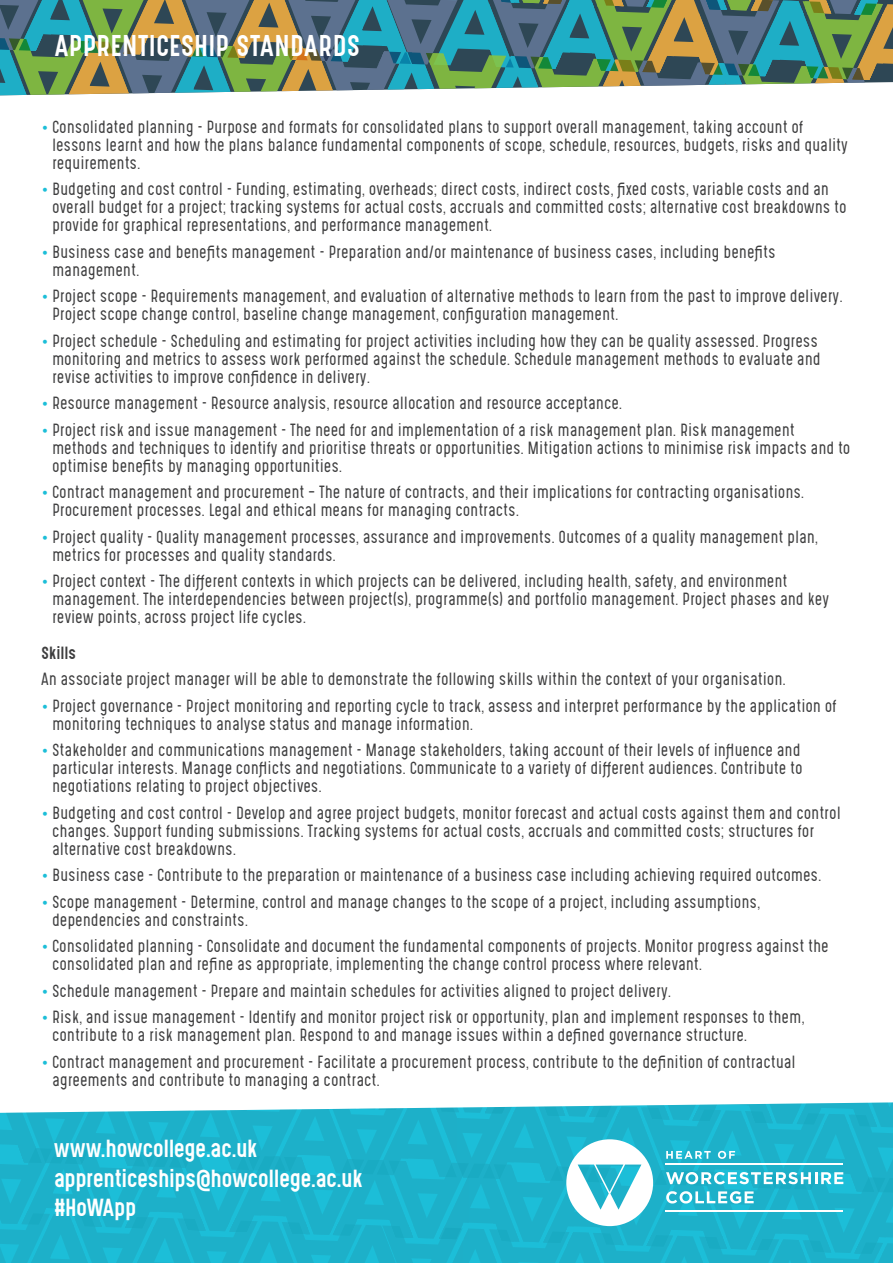
<style>
.page{position:relative;width:893px;height:1263px;background:#fff}
.page>*{position:absolute;margin:0;border:0;box-sizing:border-box;transform-origin:0 0}
.t1{font:25.5px "Gotcha Gothic";letter-spacing:.025em;color:#fff}
.t2{font:21px/29.4px "Gotcha Gothic";letter-spacing:-.005em;color:#fff}
.t3{font:300 15px/18px "Gotcha Gothic";color:#3e3e3f}
.t4{font:15px "Gotcha Gothic";color:#3e3e3f}
.s1{font-family:"Gotham";font-weight:400;color:#1cbed8}
</style>
<div class="page">
<svg style="left:0;top:0;width:893px;height:96px;background:#668c79"></svg>
<svg style="left:0;top:1102px;width:893px;height:161px;background:#2cb7cf"></svg>
<hr style="left:666px;top:1163px;width:177px;height:2px;background:#fff">
<hr style="left:666px;top:1210px;width:177px;height:2px;background:#fff">
<h1 class="t1" style="left:55px;top:26px;width:306px">APPRENTICESHIP STANDARDS</h1>
<p class="t3" style="left:52px;top:118px;width:797px;text-indent:-11px"><span class="s1">•</span> Consolidated planning - Purpose and formats for consolidated plans to support overall management, taking account of lessons learnt and how the plans balance fundamental components of scope, schedule, resources, budgets, risks and quality requirements.</p>
<p class="t3" style="left:52px;top:180px;width:796px;text-indent:-11px"><span class="s1">•</span> Budgeting and cost control - Funding, estimating, overheads; direct costs, indirect costs, fixed costs, variable costs and an overall budget for a project; tracking systems for actual costs, accruals and committed costs; alternative cost breakdowns to provide for graphical representations, and performance management.</p>
<p class="t3" style="left:52px;top:243px;width:725px;text-indent:-11px"><span class="s1">•</span> Business case and benefits management - Preparation and/or maintenance of business cases, including benefits management.</p>
<p class="t3" style="left:52px;top:287px;width:792px;text-indent:-11px"><span class="s1">•</span> Project scope - Requirements management, and evaluation of alternative methods to learn from the past to improve delivery.<br>Project scope change control, baseline change management, configuration management.</p>
<p class="t3" style="left:52px;top:332px;width:770px;text-indent:-11px"><span class="s1">•</span> Project schedule - Scheduling and estimating for project activities including how they can be quality assessed. Progress monitoring and metrics to assess work performed against the schedule. Schedule management methods to evaluate and revise activities to improve confidence in delivery.</p>
<p class="t3" style="left:41px;top:394px;width:583px"><span class="s1">•</span> Resource management - Resource analysis, resource allocation and resource acceptance.</p>
<p class="t3" style="left:52px;top:421px;width:800px;text-indent:-11px"><span class="s1">•</span> Project risk and issue management - The need for and implementation of a risk management plan. Risk management methods and techniques to identify and prioritise threats or opportunities. Mitigation actions to minimise risk impacts and to optimise benefits by managing opportunities.</p>
<p class="t3" style="left:52px;top:483px;width:754px;text-indent:-11px"><span class="s1">•</span> Contract management and procurement – The nature of contracts, and their implications for contracting organisations.<br>Procurement processes. Legal and ethical means for managing contracts.</p>
<p class="t3" style="left:52px;top:528px;width:767px;text-indent:-11px"><span class="s1">•</span> Project quality - Quality management processes, assurance and improvements. Outcomes of a quality management plan, metrics for processes and quality standards.</p>
<p class="t3" style="left:52px;top:572px;width:779px;text-indent:-11px"><span class="s1">•</span> Project context - The different contexts in which projects can be delivered, including health, safety, and environment management. The interdependencies between project(s), programme(s) and portfolio management. Project phases and key review points, across project life cycles.</p>
<p class="t4" style="left:41px;top:641px;width:36px">Skills</p>
<p class="t3" style="left:41px;top:670px;width:746px">An associate project manager will be able to demonstrate the following skills within the context of your organisation.</p>
<p class="t3" style="left:52px;top:696px;width:786px;text-indent:-11px"><span class="s1">•</span> Project governance - Project monitoring and reporting cycle to track, assess and interpret performance by the application of monitoring techniques to analyse status and manage information.</p>
<p class="t3" style="left:52px;top:741px;width:752px;text-indent:-11px"><span class="s1">•</span> Stakeholder and communications management - Manage stakeholders, taking account of their levels of influence and particular interests. Manage conflicts and negotiations. Communicate to a variety of different audiences. Contribute to negotiations relating to project objectives.</p>
<p class="t3" style="left:52px;top:803px;width:790px;text-indent:-11px"><span class="s1">•</span> Budgeting and cost control - Develop and agree project budgets, monitor forecast and actual costs against them and control changes. Support funding submissions. Tracking systems for actual costs, accruals and committed costs; structures for alternative cost breakdowns.</p>
<p class="t3" style="left:41px;top:866px;width:782px"><span class="s1">•</span> Business case - Contribute to the preparation or maintenance of a business case including achieving required outcomes.</p>
<p class="t3" style="left:52px;top:892px;width:709px;text-indent:-11px"><span class="s1">•</span> Scope management - Determine, control and manage changes to the scope of a project, including assumptions, dependencies and constraints.</p>
<p class="t3" style="left:52px;top:937px;width:778px;text-indent:-11px"><span class="s1">•</span> Consolidated planning - Consolidate and document the fundamental components of projects. Monitor progress against the consolidated plan and refine as appropriate, implementing the change control process where relevant.</p>
<p class="t3" style="left:41px;top:981px;width:631px"><span class="s1">•</span> Schedule management - Prepare and maintain schedules for activities aligned to project delivery.</p>
<p class="t3" style="left:52px;top:1008px;width:754px;text-indent:-11px"><span class="s1">•</span> Risk, and issue management - Identify and monitor project risk or opportunity, plan and implement responses to them, contribute to a risk management plan. Respond to and manage issues within a defined governance structure.</p>
<p class="t3" style="left:52px;top:1052px;width:745px;text-indent:-11px"><span class="s1">•</span> Contract management and procurement - Facilitate a procurement process, contribute to the definition of contractual agreements and contribute to managing a contract.</p>
<h2 class="t2" style="left:54px;top:1134px;width:310px">www.howcollege.ac.uk apprenticeships@howcollege.ac.uk #HoWApp</h2>
</div>
